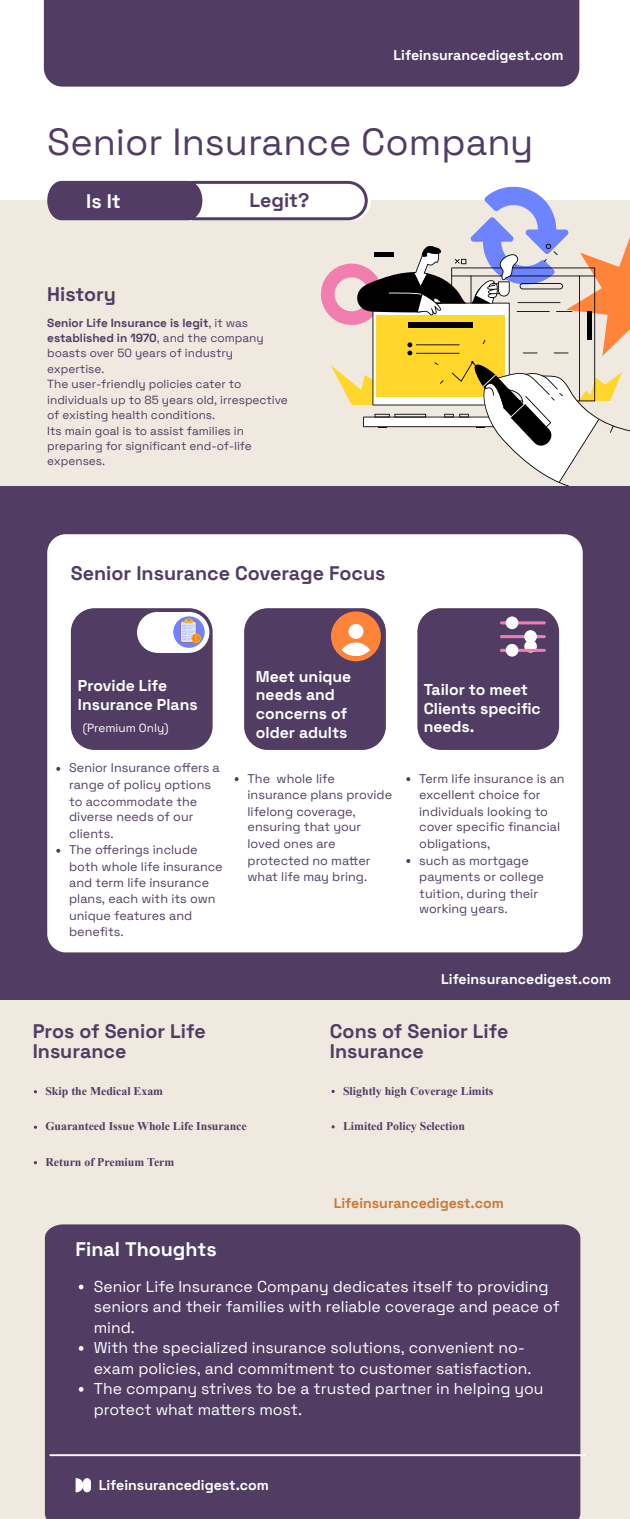
<style>
.page{position:relative;width:630px;height:1519px;background:#fff}
.page>*{position:absolute;margin:0;border:0;box-sizing:border-box;transform-origin:0 0}
.t1{font:37.8px "Space Grotesk";color:#513d63}
.t2{font:700 19.67px/19.7px "Space Grotesk";color:#513d63}
.t3{font:700 19.67px "Space Grotesk";color:#fff}
.t4{font:15.75px/20.5px "Space Grotesk";color:#fff}
.t5{font:700 15.75px/18.9px "Space Grotesk";color:#fff}
.t6{font:700 14.17px "Space Grotesk";color:#fff}
.t7{font:700 14.17px "Space Grotesk";color:#cc7a33}
.t8{font:12.6px/16.3px "Space Grotesk";color:#513d63}
.t9{font:11.83px/15.4px "Space Grotesk";color:#513d63}
.t10{font:700 11.83px "Times New Roman";color:#513d63}
.t11{font:11.83px "Space Grotesk";color:#fff}
.s1{font-weight:700}
</style>
<div class="page">
<div style="left:0;top:201px;width:630px;height:286px;background:#efe9df"></div>
<div style="left:44px;top:0;width:535px;height:87px;background:#513d63"></div>
<svg style="left:47px;top:181px;width:583px;height:306px"></svg>
<div style="left:0;top:487px;width:630px;height:513px;background:#513d63"></div>
<div style="left:47px;top:534px;width:536px;height:418px;background:#fff;border-radius:19px"></div>
<div style="left:71px;top:608px;width:142px;height:142px;background:#513d63;border-radius:24px"></div>
<svg style="left:56px;top:767px;width:4px;height:4px"></svg>
<svg style="left:56px;top:849px;width:4px;height:4px"></svg>
<div style="left:244px;top:608px;width:142px;height:142px;background:#513d63;border-radius:24px"></div>
<svg style="left:235px;top:777px;width:4px;height:4px"></svg>
<div style="left:417px;top:608px;width:142px;height:142px;background:#513d63;border-radius:24px"></div>
<svg style="left:406px;top:777px;width:4px;height:4px"></svg>
<svg style="left:406px;top:859px;width:4px;height:4px"></svg>
<svg style="left:331px;top:611px;width:50px;height:50px"></svg>
<div style="left:137px;top:612px;width:41px;height:41px;background:#fff;border-radius:50%"></div>
<div style="left:168px;top:612px;width:41px;height:41px;background:#fff;border-radius:50%"></div>
<div style="left:157px;top:612px;width:32px;height:41px;background:#fff"></div>
<svg style="left:173px;top:616px;width:32px;height:32px"></svg>
<svg style="left:500px;top:617px;width:46px;height:37px"></svg>
<div style="left:506px;top:617px;width:12px;height:12px;background:#fff;border-radius:50%"></div>
<div style="left:524px;top:630px;width:13px;height:13px;background:#fff;border-radius:50%"></div>
<div style="left:506px;top:644px;width:12px;height:13px;background:#fff;border-radius:50%"></div>
<div style="left:192px;top:635px;width:8px;height:7px;background:#ff7a1b;border-radius:50%"></div>
<svg style="left:180px;top:618px;width:18px;height:25px"></svg>
<div style="left:0;top:1000px;width:630px;height:519px;background:#efe9df"></div>
<div style="left:45px;top:1224px;width:535px;height:295px;background:#513d63"></div>
<svg style="left:79px;top:1285px;width:4px;height:4px"></svg>
<svg style="left:79px;top:1346px;width:4px;height:5px"></svg>
<svg style="left:79px;top:1387px;width:4px;height:5px"></svg>
<hr style="left:50px;top:1454px;width:535px;height:2px;background:#fff">
<svg style="left:76px;top:1478px;width:7px;height:14px"></svg>
<div style="left:83px;top:1478px;width:8px;height:14px;background:#fff;border-radius:4px"></div>
<p class="t6" style="left:394px;top:46px;width:172px">Lifeinsurancedigest.com</p>
<p class="t1" style="left:47px;top:118px;width:488px">Senior Insurance Company</p>
<p class="t3" style="left:86px;top:188px;width:36px">Is It</p>
<p class="t2" style="left:249px;top:191px;width:62px">Legit?</p>
<p class="t2" style="left:47px;top:284px;width:70px">History</p>
<p class="t9" style="left:47px;top:315px;width:218px;line-height:15.5px"><span class="s1">Senior Life Insurance is legit</span>, it was <span class="s1">established in 1970</span>, and the company boasts over 50 years of industry expertise.</p>
<p class="t9" style="left:47px;top:376px;width:242px">The user-friendly policies cater to individuals up to 85 years old, irrespective of existing health conditions.</p>
<p class="t9" style="left:47px;top:423px;width:206px">Its main goal is to assist families in preparing for significant end-of-life expenses.</p>
<p class="t2" style="left:71px;top:563px;width:316px">Senior Insurance Coverage Focus</p>
<p class="t5" style="left:78px;top:676px;width:121px">Provide Life<br>Insurance Plans</p>
<p class="t11" style="left:83px;top:721px;width:88px">(Premium Only)</p>
<p class="t8" style="left:69px;top:760px;width:152px">Senior Insurance offers a range of policy options to accommodate the diverse needs of our clients.</p>
<p class="t8" style="left:69px;top:842px;width:155px">The offerings include both whole life insurance and term life insurance plans, each with its own unique features and benefits.</p>
<p class="t5" style="left:256px;top:667px;width:97px">Meet unique needs and concerns of older adults</p>
<p class="t8" style="left:248px;top:770px;width:146px">The whole life insurance plans provide lifelong coverage, ensuring that your loved ones are protected no matter what life may bring.</p>
<p class="t5" style="left:424px;top:680px;width:119px">Tailor to meet<br>Clients specific needs.</p>
<p class="t8" style="left:419px;top:770px;width:147px">Term life insurance is an excellent choice for individuals looking to cover specific financial obligations,</p>
<p class="t8" style="left:419px;top:852px;width:126px">such as mortgage payments or college tuition, during their working years.</p>
<p class="t6" style="left:441px;top:970px;width:172px">Lifeinsurancedigest.com</p>
<p class="t2" style="left:33px;top:1022px;width:175px">Pros of Senior Life<br>Insurance</p>
<p class="t10" style="left:45px;top:1084px;width:119px">Skip the Medical Exam</p>
<p class="t10" style="left:45px;top:1120px;width:203px">Guaranteed Issue Whole Life Insurance</p>
<p class="t10" style="left:45px;top:1155px;width:130px">Return of Premium Term</p>
<p class="t3" style="left:76px;top:1237px;width:143px">Final Thoughts</p>
<p class="t2" style="left:330px;top:1021px;width:180px">Cons of Senior Life<br>Insurance</p>
<p class="t10" style="left:343px;top:1084px;width:152px">Slightly high Coverage Limits</p>
<p class="t10" style="left:343px;top:1119px;width:123px">Limited Policy Selection</p>
<p class="t7" style="left:334px;top:1194px;width:172px">Lifeinsurancedigest.com</p>
<p class="t4" style="left:94px;top:1276px;width:467px">Senior Life Insurance Company dedicates itself to providing seniors and their families with reliable coverage and peace of mind.</p>
<p class="t4" style="left:94px;top:1337px;width:439px">With the specialized insurance solutions, convenient no&shy;exam policies, and commitment to customer satisfaction.</p>
<p class="t4" style="left:94px;top:1378px;width:451px">The company strives to be a trusted partner in helping you protect what matters most.</p>
<p class="t6" style="left:99px;top:1476px;width:172px">Lifeinsurancedigest.com</p>
</div>
